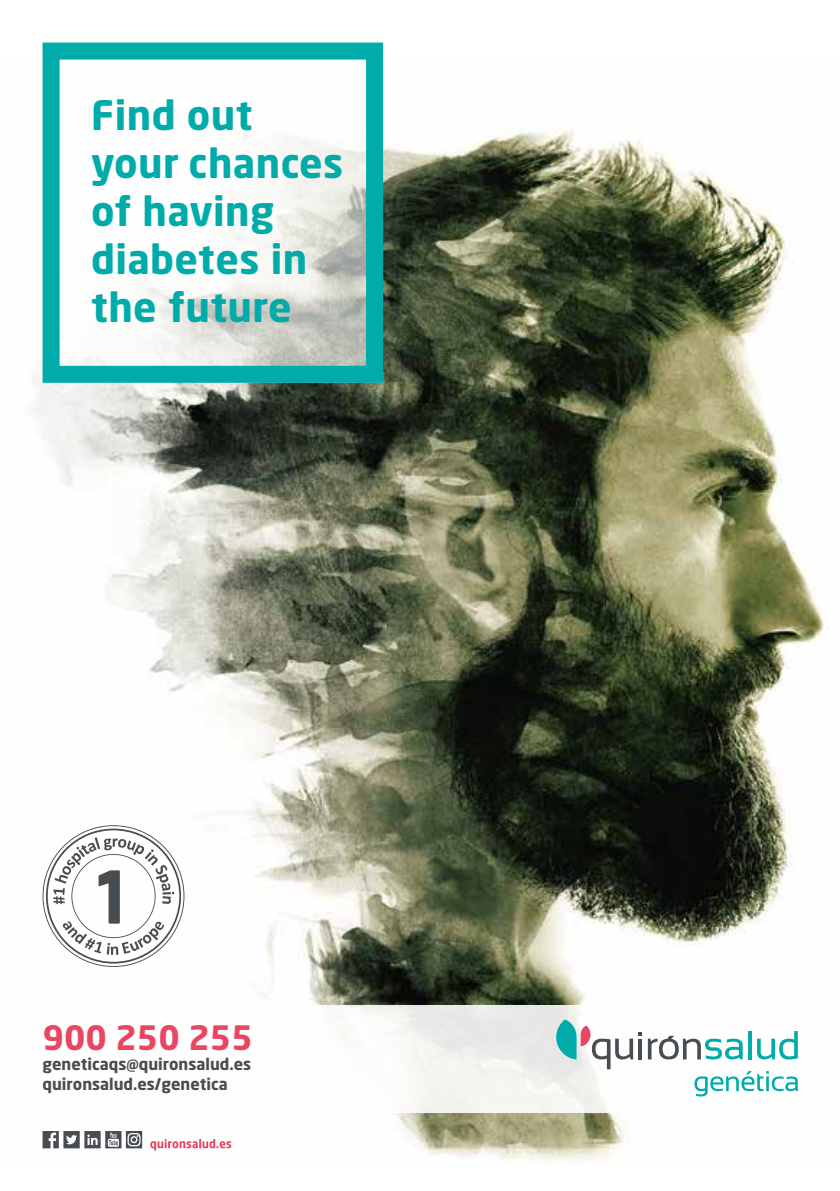
<style>
.page{position:relative;width:840px;height:1191px;background:#fff}
.page>*{position:absolute;margin:0;border:0;box-sizing:border-box;transform-origin:0 0}
.t1{font:700 40px/48px "Neo Sans Std";letter-spacing:.01em;color:#00abaa}
.t2{font:700 33.2px "Neo Sans";color:#e94662}
.t3{font:700 16px/19.8px "Neo Sans";color:#484d52}
</style>
<div class="page">
<img style="left:34px;top:60px;width:794px;height:1101px">
<svg style="left:61px;top:61px;width:304px;height:304px"></svg>
<div style="left:43px;top:43px;width:340px;height:340px;border:17px solid #00abaa"></div>
<svg style="left:34px;top:1005px;width:794px;height:108px"></svg>
<svg style="left:747px;top:1031px;width:4px;height:28px"></svg>
<svg style="left:756px;top:1031px;width:41px;height:28px"></svg>
<svg style="left:556px;top:1019px;width:76px;height:50px"></svg>
<svg style="left:638px;top:1032px;width:104px;height:27px"></svg>
<svg style="left:694px;top:1071px;width:103px;height:25px"></svg>
<svg style="left:43px;top:1131px;width:99px;height:17px"></svg>
<svg style="left:150px;top:1139px;width:81px;height:11px"></svg>
<svg style="left:43px;top:825px;width:141px;height:142px"></svg>
<h1 class="t1" style="left:91px;top:90px;width:254px">Find out your chances of having diabetes in the future</h1>
<h2 class="t2" style="left:43px;top:1016px;width:211px">900 250 255</h2>
<p class="t3" style="left:43px;top:1054px;width:210px">geneticaqs@quironsalud.es quironsalud.es/genetica</p>
</div>
